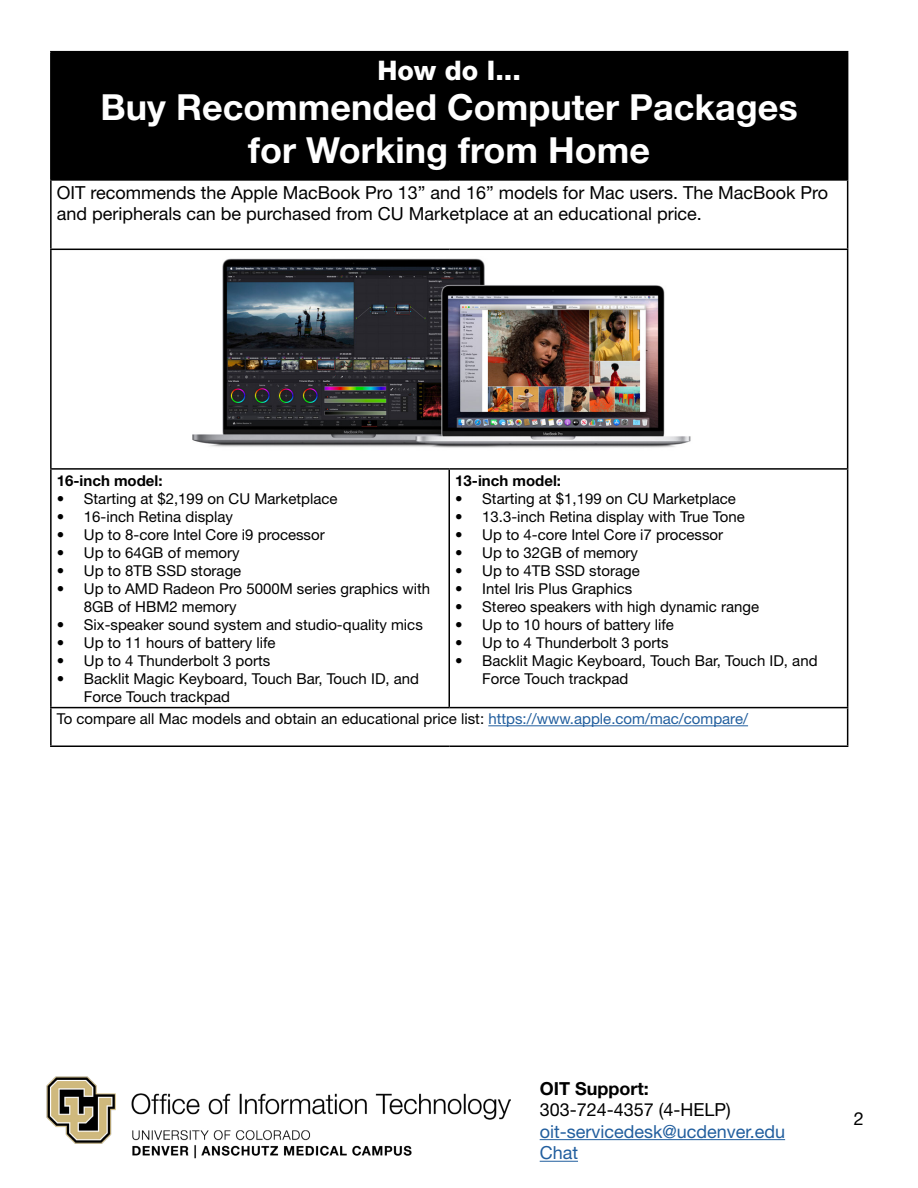
<style>
.page{position:relative;width:918px;height:1188px;background:#fff}
.page>*{position:absolute;margin:0;border:0;box-sizing:border-box;transform-origin:0 0}
.t1{font:700 36px/43.2px "Helvetica Neue LT Std";color:#fff;text-align:center}
.t2{font:800 27px "Helvetica Neue LT Std";color:#fff}
.t3{font:18px/21.6px "Helvetica Neue LT Std";color:#000}
.t4{font:18px/21.6px "Helvetica Neue LT Std";color:#215e9e}
.t5{font:700 18px "Helvetica Neue LT Std";color:#000}
.t6{font:15px/18px "Helvetica Neue LT Std";color:#000}
.t7{font:700 15px "Helvetica Neue LT Std";color:#000}
.s1{color:#215e9e}
</style>
<div class="page">
<img style="left:46px;top:1076px;width:464px;height:82px">
<hr style="left:540px;top:1139px;width:245px;height:1px;background:#215e9e">
<hr style="left:540px;top:1161px;width:38px;height:1px;background:#215e9e">
<div style="left:51px;top:52px;width:797px;height:128px;background:#000"></div>
<hr style="left:50px;top:51px;width:399px;height:1px;background:#000">
<hr style="left:50px;top:52px;width:2px;height:127px;background:#000">
<hr style="left:449px;top:51px;width:399px;height:1px;background:#000">
<hr style="left:50px;top:179px;width:399px;height:2px;background:#000">
<hr style="left:50px;top:181px;width:2px;height:68px;background:#000">
<hr style="left:449px;top:179px;width:399px;height:2px;background:#000">
<hr style="left:847px;top:181px;width:1px;height:68px;background:#000">
<hr style="left:50px;top:249px;width:399px;height:1px;background:#000">
<hr style="left:50px;top:250px;width:2px;height:218px;background:#000">
<hr style="left:449px;top:249px;width:399px;height:1px;background:#000">
<hr style="left:847px;top:250px;width:1px;height:218px;background:#000">
<hr style="left:50px;top:468px;width:399px;height:2px;background:#000">
<hr style="left:50px;top:470px;width:2px;height:237px;background:#000">
<hr style="left:449px;top:468px;width:399px;height:2px;background:#000">
<hr style="left:448px;top:470px;width:2px;height:237px;background:#000">
<hr style="left:847px;top:470px;width:1px;height:237px;background:#000">
<hr style="left:50px;top:707px;width:399px;height:1px;background:#000">
<hr style="left:50px;top:708px;width:2px;height:38px;background:#000">
<hr style="left:449px;top:707px;width:399px;height:1px;background:#000">
<hr style="left:847px;top:708px;width:1px;height:38px;background:#000">
<hr style="left:50px;top:746px;width:399px;height:1px;background:#000">
<hr style="left:449px;top:746px;width:399px;height:1px;background:#000">
<hr style="left:488px;top:725px;width:260px;height:1px;background:#215e9e">
<img style="left:192px;top:258px;width:499px;height:190px">
<h2 class="t2" style="left:377px;top:54px;width:145px">How do I...</h2>
<h1 class="t1" style="left:101px;top:85px;width:699px">Buy Recommended Computer Packages for Working from Home</h1>
<p class="t3" style="left:57px;top:181px;width:773px">OIT recommends the Apple MacBook Pro 13” and 16” models for Mac users. The MacBook Pro and peripherals can be purchased from CU Marketplace at an educational price.</p>
<p class="t7" style="left:455px;top:471px;width:107px">13-inch model:</p>
<p class="t6" style="left:455px;top:489px;width:282px">• Starting at $1,199 on CU Marketplace</p>
<p class="t6" style="left:455px;top:507px;width:291px">• 13.3-inch Retina display with True Tone</p>
<p class="t6" style="left:455px;top:525px;width:269px">• Up to 4-core Intel Core i7 processor</p>
<p class="t6" style="left:455px;top:543px;width:184px">• Up to 32GB of memory</p>
<p class="t6" style="left:455px;top:561px;width:186px">• Up to 4TB SSD storage</p>
<p class="t6" style="left:455px;top:579px;width:178px">• Intel Iris Plus Graphics</p>
<p class="t6" style="left:455px;top:597px;width:305px">• Stereo speakers with high dynamic range</p>
<p class="t6" style="left:455px;top:615px;width:220px">• Up to 10 hours of battery life</p>
<p class="t6" style="left:455px;top:633px;width:215px">• Up to 4 Thunderbolt 3 ports</p>
<p class="t6" style="left:482px;top:651px;width:337px;text-indent:-27px">• Backlit Magic Keyboard, Touch Bar, Touch ID, and<br>Force Touch trackpad</p>
<p class="t6" style="left:57px;top:710px;width:693px">To compare all Mac models and obtain an educational price list: <span class="s1">https://www.apple.com/mac/compare/</span></p>
<p class="t7" style="left:57px;top:471px;width:107px">16-inch model:</p>
<p class="t6" style="left:57px;top:489px;width:282px">• Starting at $2,199 on CU Marketplace</p>
<p class="t6" style="left:57px;top:507px;width:178px">• 16-inch Retina display</p>
<p class="t6" style="left:57px;top:525px;width:269px">• Up to 8-core Intel Core i9 processor</p>
<p class="t6" style="left:57px;top:543px;width:184px">• Up to 64GB of memory</p>
<p class="t6" style="left:57px;top:561px;width:186px">• Up to 8TB SSD storage</p>
<p class="t6" style="left:84px;top:579px;width:348px;text-indent:-27px">• Up to AMD Radeon Pro 5000M series graphics with<br>8GB of HBM2 memory</p>
<p class="t6" style="left:57px;top:615px;width:367px">• Six-speaker sound system and studio-quality mics</p>
<p class="t6" style="left:57px;top:633px;width:220px">• Up to 11 hours of battery life</p>
<p class="t6" style="left:57px;top:651px;width:215px">• Up to 4 Thunderbolt 3 ports</p>
<p class="t6" style="left:84px;top:669px;width:337px;text-indent:-27px">• Backlit Magic Keyboard, Touch Bar, Touch ID, and<br>Force Touch trackpad</p>
<p class="t5" style="left:540px;top:1077px;width:111px">OIT Support:</p>
<p class="t3" style="left:540px;top:1099px;width:193px">303-724-4357 (4-HELP)</p>
<p class="t4" style="left:540px;top:1120px;width:247px">oit-servicedesk@ucdenver.edu<br>Chat</p>
<p class="t3" style="left:854px;top:1108px;width:12px">2</p>
</div>
